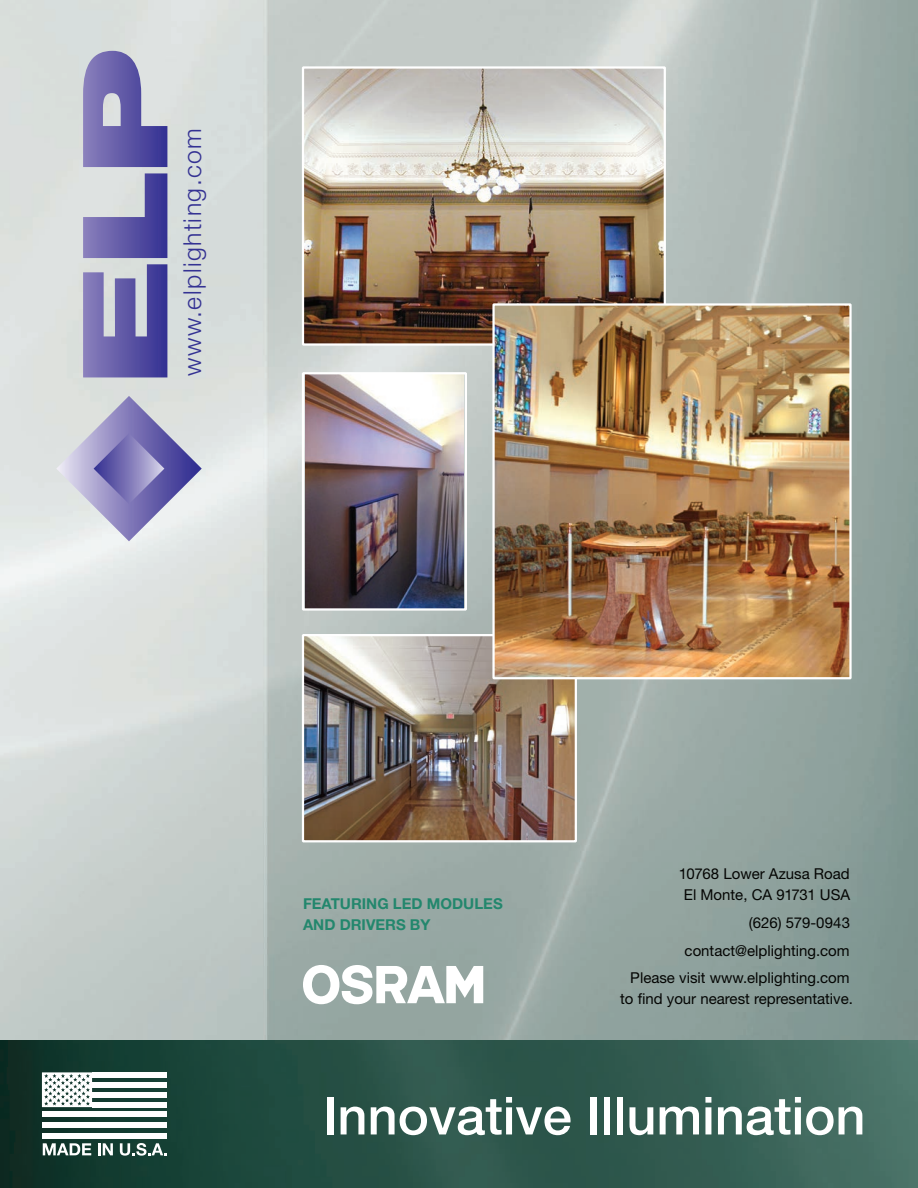
<style>
.page{position:relative;width:918px;height:1188px;background:#fff}
.page>*{position:absolute;margin:0;border:0;box-sizing:border-box;transform-origin:0 0}
.t1{font:500 52.5px "Helvetica Neue";color:#fff}
.t2{font:300 24.75px "Helvetica Neue";letter-spacing:.06em;color:#343293}
.t3{font:15px/27.8px "Helvetica Neue";color:#040503;text-align:center}
.t4{font:700 15px/21px "Helvetica Neue";color:#23876d}
</style>
<div class="page">
<img style="left:0;top:0;width:918px;height:1040px">
<img style="left:0;top:1040px;width:918px;height:148px">
<svg style="left:83px;top:51px;width:84px;height:326px;background:#8a87ba"></svg>
<svg style="left:56px;top:396px;width:146px;height:145px;background:#b3b1cf"></svg>
<div style="left:92px;top:1072px;width:75px;height:5px;background:#fff"></div>
<div style="left:92px;top:1082px;width:75px;height:5px;background:#fff"></div>
<div style="left:92px;top:1092px;width:75px;height:5px;background:#fff"></div>
<div style="left:92px;top:1102px;width:75px;height:5px;background:#fff"></div>
<div style="left:42px;top:1112px;width:125px;height:5px;background:#fff"></div>
<div style="left:42px;top:1122px;width:125px;height:5px;background:#fff"></div>
<div style="left:42px;top:1133px;width:125px;height:5px;background:#fff"></div>
<svg style="left:43px;top:1143px;width:48px;height:12px"></svg>
<svg style="left:98px;top:1143px;width:15px;height:12px"></svg>
<svg style="left:120px;top:1143px;width:47px;height:13px"></svg>
<svg style="left:42px;top:1072px;width:50px;height:35px"></svg>
<svg style="left:303px;top:965px;width:180px;height:39px"></svg>
<img style="left:305px;top:69px;width:358px;height:274px">
<div style="left:302px;top:66px;width:364px;height:280px;border:2px solid #fff"></div>
<img style="left:305px;top:637px;width:269px;height:202px">
<div style="left:302px;top:634px;width:275px;height:208px;border:2px solid #fff"></div>
<img style="left:305px;top:375px;width:158px;height:233px">
<div style="left:302px;top:372px;width:165px;height:239px;border:2px solid #fff"></div>
<img style="left:495px;top:306px;width:354px;height:370px">
<div style="left:492px;top:303px;width:360px;height:376px;border:2px solid #fff"></div>
<h2 class="t2" style="left:177px;top:376px;width:250px;rotate:-90deg">www.elplighting.com</h2>
<p class="t4" style="left:303px;top:893px;width:201px">FEATURING LED MODULES<br>AND DRIVERS BY</p>
<p class="t3" style="left:679px;top:863px;width:173px;line-height:21px">10768 Lower Azusa Road<br>El Monte, CA 91731 USA</p>
<p class="t3" style="left:630px;top:908px;width:221px;text-align:right">(626) 579-0943 contact@elplighting.com<br>Please visit www.elplighting.com</p>
<p class="t3" style="left:620px;top:985px;width:234px">to find your nearest representative.</p>
<h1 class="t1" style="left:323px;top:1084px;width:544px">Innovative Illumination</h1>
</div>
